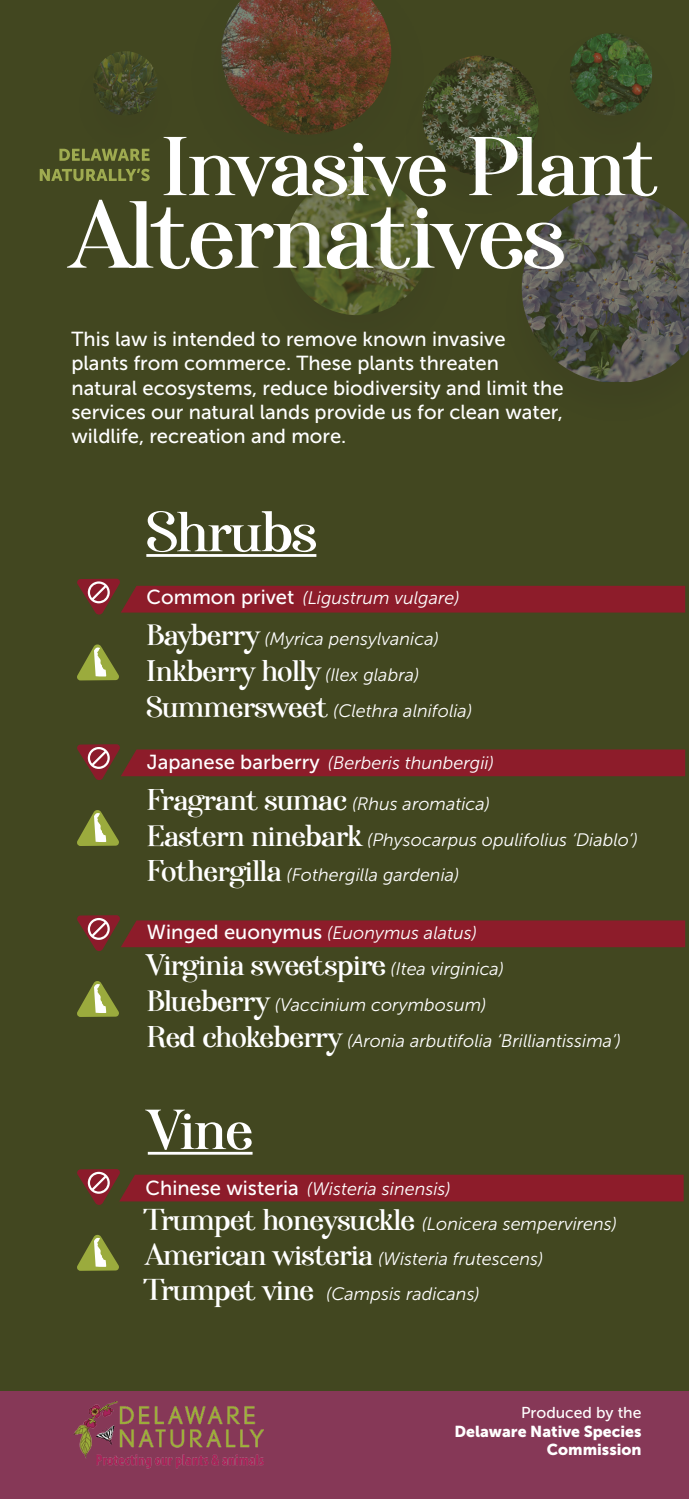
<style>
.page{position:relative;width:689px;height:1499px;background:#fff}
.page>*{position:absolute;margin:0;border:0;box-sizing:border-box;transform-origin:0 0}
.t1{font:56.25px "Afterglow";color:#fff}
.t2{font:29.25px "Afterglow";color:#fff}
.t3{font:20.25px/24.3px "Museo Sans 500";color:#fff}
.t4{font:italic 18px/35.1px "Museo Sans 300";color:#fff}
.t5{font:15.75px/18.9px "Museo Sans 900";color:#fff;text-align:right}
.t6{font:15.75px "Museo Sans 500";color:#fff}
.s1{font-family:"Museo Sans 500";font-style:normal;font-size:20.25px}
.s2{font-family:"Afterglow";font-style:normal;font-size:29.25px}
.s3{font-family:"Museo Sans 300";font-style:italic;font-size:18px}
</style>
<div class="page">
<div style="left:0;top:0;width:688px;height:1498px;background:#424720"></div>
<img style="left:290px;top:269px;width:131px;height:46px">
<img style="left:437px;top:55px;width:99px;height:82px">
<img style="left:221px;top:0;width:170px;height:135px">
<img style="left:521px;top:202px;width:167px;height:180px">
<img style="left:93px;top:51px;width:64px;height:64px;border-radius:32px">
<img style="left:569px;top:33px;width:83px;height:82px;border-radius:41px">
<hr style="left:146px;top:554px;width:170px;height:3px;background:#fff">
<div style="left:0;top:1391px;width:688px;height:107px;background:#863857"></div>
<img style="left:73px;top:1401px;width:190px;height:67px">
<svg style="left:40px;top:137px;width:617px;height:132px"></svg>
<hr style="left:148px;top:1151px;width:104px;height:3px;background:#fff">
<svg style="left:77px;top:578px;width:608px;height:37px"></svg>
<svg style="left:77px;top:644px;width:42px;height:36px"></svg>
<svg style="left:77px;top:744px;width:608px;height:36px"></svg>
<svg style="left:77px;top:810px;width:42px;height:36px"></svg>
<svg style="left:77px;top:915px;width:608px;height:36px"></svg>
<svg style="left:77px;top:981px;width:42px;height:36px"></svg>
<svg style="left:77px;top:1169px;width:606px;height:36px"></svg>
<svg style="left:77px;top:1234px;width:42px;height:36px"></svg>
<p class="t3" style="left:71px;top:327px;width:493px">This law is intended to remove known invasive plants from commerce. These plants threaten natural ecosystems, reduce biodiversity and limit the services our natural lands provide us for clean water, wildlife, recreation and more.</p>
<h1 class="t1" style="left:146px;top:499px;width:171px">Shrubs</h1>
<p class="t4" style="left:147px;top:581px;width:314px"><span class="s1">Common privet</span> (Ligustrum vulgare)</p>
<p class="t4" style="left:147px;top:621px;width:294px"><span class="s2">Bayberry</span> (Myrica pensylvanica)</p>
<h2 class="t2" style="left:147px;top:653px;width:274px">Inkberry holly <span class="s3">(Ilex glabra)</span></h2>
<p class="t4" style="left:147px;top:693px;width:327px"><span class="s2">Summersweet</span> (Clethra alnifolia)</p>
<p class="t4" style="left:147px;top:745px;width:348px"><span class="s1">Japanese barberry</span> (Berberis thunbergii)</p>
<p class="t4" style="left:147px;top:786px;width:492px"><span class="s2">Fragrant sumac</span> (Rhus aromatica)<br><span class="s2">Eastern ninebark</span> (Physocarpus opulifolius ‘Diablo’)<br><span class="s2">Fothergilla</span> (Fothergilla gardenia)</p>
<p class="t4" style="left:147px;top:915px;width:331px"><span class="s1">Winged euonymus</span> (Euonymus alatus)</p>
<h2 class="t2" style="left:147px;top:948px;width:359px">Virginia sweetspire <span class="s3">(Itea virginica)</span></h2>
<p class="t4" style="left:147px;top:987px;width:475px;line-height:36px"><span class="s2">Blueberry</span> (Vaccinium corymbosum)<br><span class="s2">Red chokeberry</span> (Aronia arbutifolia ‘Brilliantissima’)</p>
<h1 class="t1" style="left:148px;top:1096px;width:106px">Vine</h1>
<p class="t4" style="left:145px;top:1171px;width:473px"><span class="s1">Chinese wisteria</span> (Wisteria sinensis)<br><span class="s2">Trumpet honeysuckle</span> (Lonicera sempervirens)<br><span class="s2">American wisteria</span> (Wisteria frutescens)<br><span class="s2">Trumpet vine</span> (Campsis radicans)</p>
<p class="t6" style="left:521px;top:1403px;width:122px">Produced by the</p>
<p class="t5" style="left:454px;top:1421px;width:189px">Delaware Native Species<br>Commission</p>
</div>
